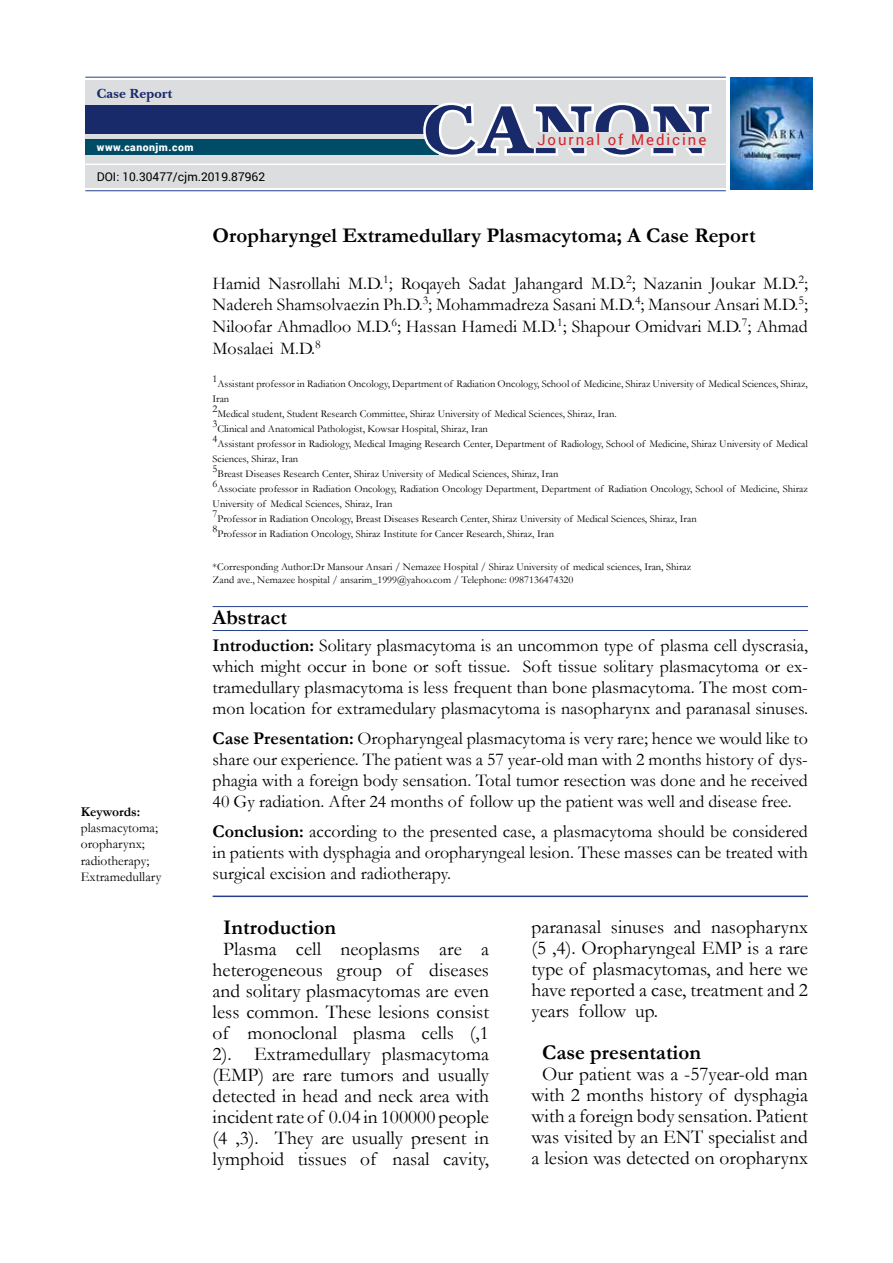
<style>
.page{position:relative;width:893px;height:1263px;background:#fff}
.page>*{position:absolute;margin:0;border:0;box-sizing:border-box;transform-origin:0 0}
.t1{font:70.05px "Baskerville";color:#182a6a}
.t2{font:700 21px "Garamond";color:#000}
.t3{font:19.5px/21px "Garamond";color:#000;text-align:center}
.t4{font:18px/21px "Garamond";color:#000;text-align:justify}
.t5{font:15px "Roboto";letter-spacing:.13em;color:#d2232a}
.t6{font:13.5px/16.2px "Garamond";color:#000}
.t7{font:700 13.5px "Baskerville BT";color:#182a6a}
.t8{font:700 13.5px "Garamond";color:#000}
.t9{font:12px "Roboto";color:#000}
.t10{font:10.5px/15px "Garamond";color:#000}
.t11{font:900 10.5px "Roboto";letter-spacing:.05em;color:#fff}
.s1{font-weight:700}
</style>
<div class="page">
<div style="left:85px;top:81px;width:641px;height:107px;background:#dcddde"></div>
<div style="left:85px;top:140px;width:354px;height:15px;background:#004b65"></div>
<div style="left:85px;top:105px;width:354px;height:29px;background:#182a6a"></div>
<svg style="left:421px;top:76px;width:293px;height:88px"></svg>
<div style="left:531px;top:132px;width:182px;height:16px;background:#dcddde"></div>
<hr style="left:85px;top:164px;width:641px;height:1px;background:#fff">
<hr style="left:85px;top:77px;width:641px;height:1px;background:#25408f">
<img style="left:730px;top:77px;width:82px;height:113px">
<hr style="left:85px;top:190px;width:641px;height:1px;background:#25408f">
<hr style="left:213px;top:606px;width:595px;height:1px;background:#25408f">
<hr style="left:213px;top:895px;width:595px;height:2px;background:#25408f">
<hr style="left:213px;top:630px;width:595px;height:1px;background:#25408f">
<p class="t7" style="left:97px;top:85px;width:77px">Case Report</p>
<p class="t11" style="left:97px;top:139px;width:98px">www.canonjm.com</p>
<p class="t9" style="left:97px;top:169px;width:170px">DOI: 10.30477/cjm.2019.87962</p>
<h1 class="t1" style="left:423px;top:88px;width:289px">CANON</h1>
<h3 class="t5" style="left:537px;top:129px;width:170px">Journal of Medicine</h3>
<p class="t8" style="left:81px;top:803px;width:61px">Keywords:</p>
<p class="t6" style="left:81px;top:819px;width:82px">plasmacytoma; oropharynx; radiotherapy;<br>Extramedullary</p>
<h2 class="t2" style="left:213px;top:221px;width:544px">Oropharyngel Extramedullary Plasmacytoma; A Case Report</h2>
<p class="t4" style="left:213px;top:272px;width:597px;line-height:21.6px">Hamid Nasrollahi M.D.<sup>1</sup>; Roqayeh Sadat Jahangard M.D.<sup>2</sup>; Nazanin Joukar M.D.<sup>2</sup>; Nadereh Shamsolvaezin Ph.D.<sup>3</sup>; Mohammadreza Sasani M.D.<sup>4</sup>; Mansour Ansari M.D.<sup>5</sup>; Niloofar Ahmadloo M.D.<sup>6</sup>; Hassan Hamedi M.D.<sup>1</sup>; Shapour Omidvari M.D.<sup>7</sup>; Ahmad Mosalaei M.D.<sup>8</sup></p>
<p class="t10" style="left:213px;top:375px;width:597px">1Assistant professor in Radiation Oncology, Department of Radiation Oncology, School of Medicine, Shiraz University of Medical Sciences, Shiraz, Iran<br>2Medical student, Student Research Committee, Shiraz University of Medical Sciences, Shiraz, Iran.<br>3Clinical and Anatomical Pathologist, Kowsar Hospital, Shiraz, Iran<br>4Assistant professor in Radiology, Medical Imaging Research Center, Department of Radiology, School of Medicine, Shiraz University of Medical Sciences, Shiraz, Iran<br>5Breast Diseases Research Center, Shiraz University of Medical Sciences, Shiraz, Iran<br>6Associate professor in Radiation Oncology, Radiation Oncology Department, Department of Radiation Oncology, School of Medicine, Shiraz University of Medical Sciences, Shiraz, Iran<br>7Professor in Radiation Oncology, Breast Diseases Research Center, Shiraz University of Medical Sciences, Shiraz, Iran<br>8Professor in Radiation Oncology, Shiraz Institute for Cancer Research, Shiraz, Iran</p>
<p class="t10" style="left:213px;top:560px;width:480px;line-height:12.6px">*Corresponding Author:Dr Mansour Ansari / Nemazee Hospital / Shiraz University of medical sciences, Iran, Shiraz<br>Zand ave., Nemazee hospital / ansarim_1999@yahoo.com / Telephone: 0987136474320</p>
<h2 class="t2" style="left:213px;top:603px;width:76px">Abstract</h2>
<p class="t4" style="left:213px;top:635px;width:597px"><span class="s1">Introduction:</span> Solitary plasmacytoma is an uncommon type of plasma cell dyscrasia, which might occur in bone or soft tissue. Soft tissue solitary plasmacytoma or ex&shy;tramedullary plasmacytoma is less frequent than bone plasmacytoma. The most com&shy;mon location for extramedulary plasmacytoma is nasopharynx and paranasal sinuses.</p>
<p class="t4" style="left:213px;top:728px;width:597px"><span class="s1">Case Presentation:</span> Oropharyngeal plasmacytoma is very rare; hence we would like to share our experience. The patient was a 57 year-old man with 2 months history of dys&shy;phagia with a foreign body sensation. Total tumor resection was done and he received 40 Gy radiation. After 24 months of follow up the patient was well and disease free.</p>
<h3 class="t4" style="left:213px;top:821px;width:597px"><span class="s1">Conclusion:</span> according to the presented case, a plasmacytoma should be considered in patients with dysphagia and oropharyngeal lesion. These masses can be treated with surgical excision and radiotherapy.</h3>
<h2 class="t2" style="left:223px;top:913px;width:114px">Introduction</h2>
<p class="t3" style="left:213px;top:938px;width:278px">Plasma cell neoplasms are a heterogeneous group of diseases and solitary plasmacytomas are even less common. These lesions consist of monoclonal plasma cells (,1<br>2). Extramedullary plasmacytoma (EMP) are rare tumors and usually detected in head and neck area with incident rate of 0.04 in 100000 people (4 ,3). They are usually present in lymphoid tissues of nasal cavity,</p>
<h3 class="t3" style="left:532px;top:916px;width:278px;text-align:justify">paranasal sinuses and nasopharynx (5 ,4). Oropharyngeal EMP is a rare type of plasmacytomas, and here we have reported a case, treatment and 2 years follow up.</h3>
<h2 class="t2" style="left:542px;top:1038px;width:160px">Case presentation</h2>
<h3 class="t3" style="left:531px;top:1063px;width:278px">Our patient was a -57year-old man with 2 months history of dysphagia with a foreign body sensation. Patient was visited by an ENT specialist and a lesion was detected on oropharynx</h3>
</div>
